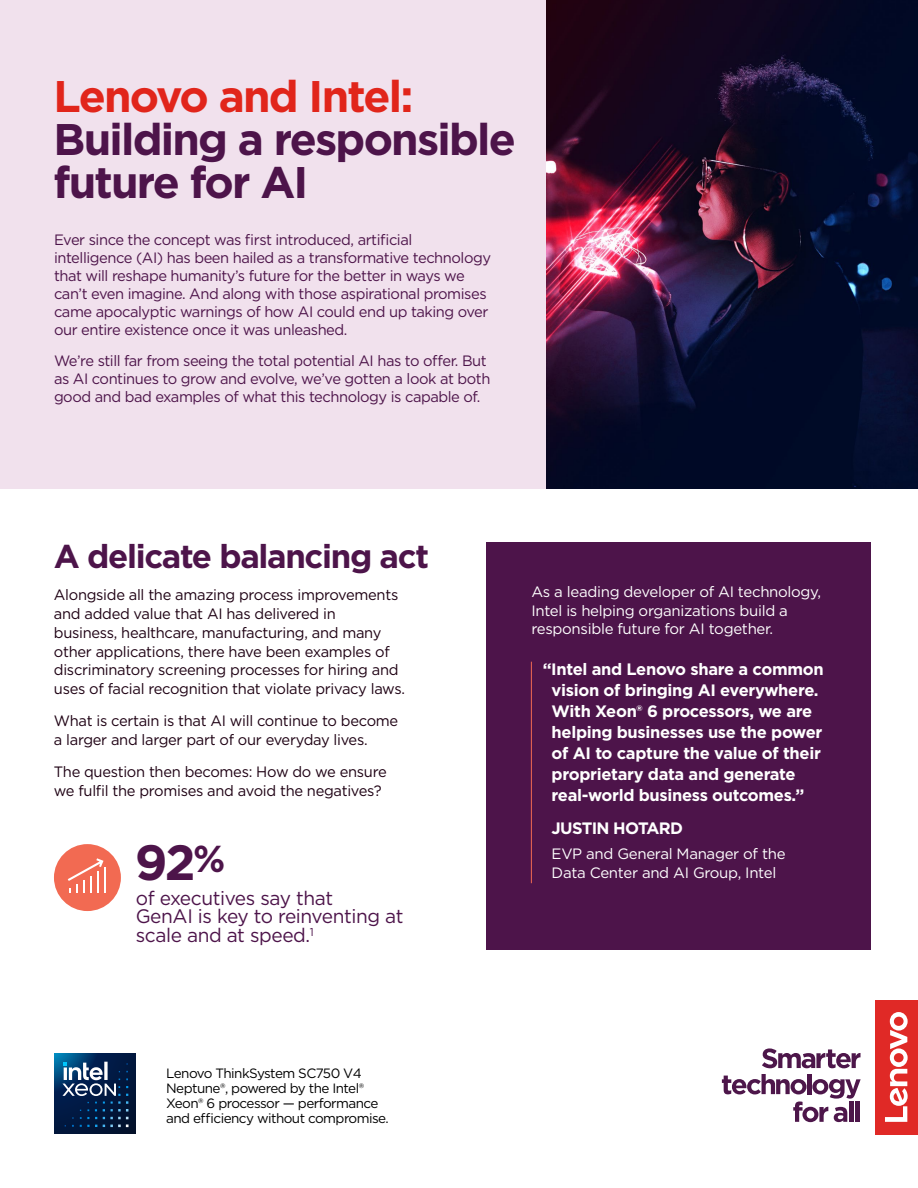
<style>
.page{position:relative;width:918px;height:1188px;background:#fff}
.page>*{position:absolute;margin:0;border:0;box-sizing:border-box;transform-origin:0 0}
.t1{font:700 49.5px "Gotham";color:#4d144a}
.t2{font:700 44.25px/42.8px "Gotham";letter-spacing:-.04em;color:#4d144a}
.t3{font:700 44.25px "Gotham";letter-spacing:-.04em;color:#e1251b}
.t4{font:700 33px "Gotham";letter-spacing:-.04em;color:#4d144a}
.t5{font:19.5px/18.8px "Gotham";letter-spacing:-.02em;color:#4d144a}
.t6{font:700 16.5px/21px "Gotham";letter-spacing:-.02em;color:#fff}
.t7{font:700 16.5px "Gotham";letter-spacing:-.04em;color:#fff}
.t8{font:15px/18px "Gotham";letter-spacing:-.03em;color:#4d144a}
.t9{font:15px/18.8px "Gotham";letter-spacing:-.02em;color:#1e0013}
.t10{font:15px/18.8px "Gotham";letter-spacing:-.02em;color:#fff}
.t11{font:13.5px/15px "Gotham";letter-spacing:-.04em;color:#000}
</style>
<div class="page">
<div style="left:0;top:0;width:547px;height:489px;background:#f1e1ed"></div>
<img style="left:547px;top:0;width:371px;height:489px">
<div style="left:487px;top:542px;width:384px;height:407px;background:#4d144a"></div>
<hr style="left:531px;top:662px;width:1px;height:221px;background:#f26a52">
<svg style="left:762px;top:1048px;width:99px;height:20px"></svg>
<svg style="left:722px;top:1074px;width:139px;height:48px"></svg>
<hr style="left:849px;top:1102px;width:4px;height:20px;background:#4d164a">
<hr style="left:855px;top:1102px;width:4px;height:20px;background:#4d164a">
<div style="left:875px;top:1000px;width:43px;height:134px;background:#e02926"></div>
<svg style="left:885px;top:1012px;width:23px;height:110px"></svg>
<div style="left:54px;top:844px;width:67px;height:67px;background:#f26a52;border-radius:50%"></div>
<hr style="left:104px;top:867px;width:2px;height:26px;background:#fff">
<svg style="left:68px;top:858px;width:35px;height:35px"></svg>
<svg style="left:55px;top:1053px;width:81px;height:81px;background:#1a395e"></svg>
<h2 class="t3" style="left:54px;top:67px;width:361px">Lenovo and Intel:</h2>
<h2 class="t2" style="left:54px;top:118px;width:464px">Building a responsible future for AI</h2>
<p class="t8" style="left:54px;top:230px;width:439px">Ever since the concept was first introduced, artificial intelligence (AI) has been hailed as a transformative technology that will reshape humanity’s future for the better in ways we can’t even imagine. And along with those aspirational promises came apocalyptic warnings of how AI could end up taking over our entire existence once it was unleashed.</p>
<p class="t8" style="left:54px;top:352px;width:438px">We’re still far from seeing the total potential AI has to offer. But as AI continues to grow and evolve, we’ve gotten a look at both good and bad examples of what this technology is capable of.</p>
<h3 class="t4" style="left:54px;top:535px;width:377px">A delicate balancing act</h3>
<p class="t9" style="left:54px;top:585px;width:353px">Alongside all the amazing process improvements and added value that AI has delivered in<br>business, healthcare, manufacturing, and many other applications, there have been examples of discriminatory screening processes for hiring and uses of facial recognition that violate privacy laws.</p>
<p class="t9" style="left:54px;top:711px;width:346px">What is certain is that AI will continue to become a larger and larger part of our everyday lives.</p>
<p class="t9" style="left:54px;top:762px;width:334px">The question then becomes: How do we ensure we fulfil the promises and avoid the negatives?</p>
<h1 class="t1" style="left:135px;top:829px;width:92px">92<sup>%</sup></h1>
<h3 class="t5" style="left:136px;top:888px;width:269px">of executives say that<br>GenAI is key to reinventing at scale and at speed.<sup>1</sup></h3>
<p class="t11" style="left:166px;top:1066px;width:224px">Lenovo ThinkSystem SC750 V4<br>Neptune®, powered by the Intel®<br>Xeon® 6 processor — performance and efficiency without compromise.</p>
<p class="t10" style="left:531px;top:582px;width:291px">As a leading developer of AI technology,<br>Intel is helping organizations build a responsible future for AI together.</p>
<p class="t6" style="left:552px;top:659px;width:274px;text-indent:-9px">“Intel and Lenovo share a common vision of bringing AI everywhere.<br>With Xeon® 6 processors, we are helping businesses use the power of AI to capture the value of their proprietary data and generate real-world business outcomes.”</p>
<p class="t7" style="left:552px;top:818px;width:133px">JUSTIN HOTARD</p>
<p class="t10" style="left:552px;top:844px;width:236px">EVP and General Manager of the</p>
<p class="t10" style="left:552px;top:863px;width:226px">Data Center and AI Group, Intel</p>
</div>
